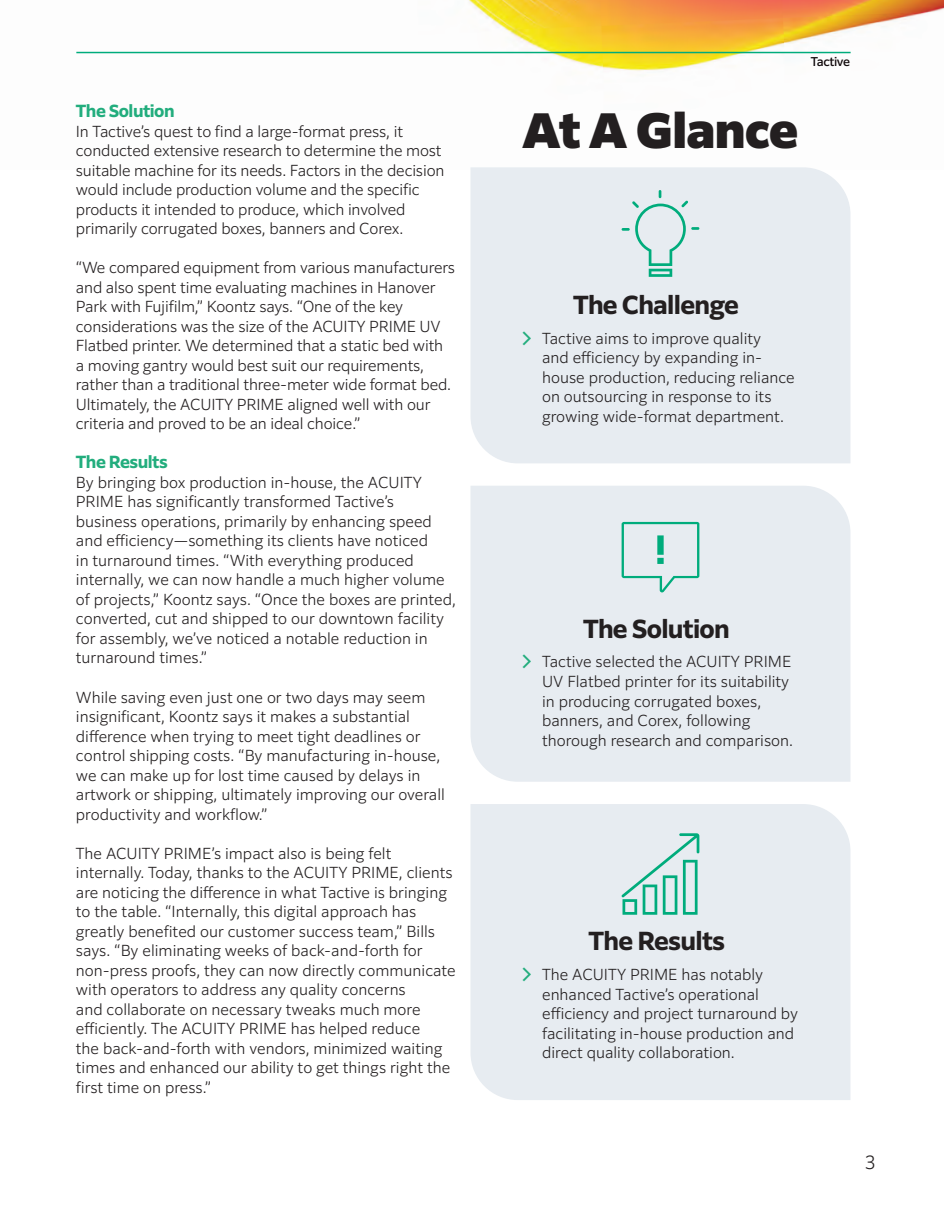
<style>
.page{position:relative;width:944px;height:1214px;background:#fff}
.page>*{position:absolute;margin:0;border:0;box-sizing:border-box;transform-origin:0 0}
.t1{font:900 46.8px "Clarimo UDPE";letter-spacing:-.015em;color:#231f20}
.t2{font:700 24.6px "Clarimo UDPE";letter-spacing:-.03em;color:#231f20}
.t3{font:300 18px "Clarimo UDPE";color:#231f20}
.t4{font:700 16.5px "Clarimo UDPE";letter-spacing:-.03em;color:#22ad7d}
.t5{font:300 15px/19.5px "Clarimo UDPE";color:#231f20}
.t6{font:500 12px "Clarimo UDPE";letter-spacing:-.03em;color:#110a0c}
.s1{color:#22ad7d}
</style>
<div class="page">
<img style="left:76px;top:0;width:868px;height:71px">
<div style="left:470px;top:167px;width:380px;height:296px;background:#e7ecf1"></div>
<svg style="left:621px;top:190px;width:78px;height:87px"></svg>
<div style="left:470px;top:486px;width:380px;height:295px;background:#e7ecf1"></div>
<svg style="left:621px;top:522px;width:78px;height:70px"></svg>
<div style="left:470px;top:804px;width:380px;height:296px;background:#e7ecf1"></div>
<svg style="left:621px;top:833px;width:78px;height:81px"></svg>
<hr style="left:76px;top:52px;width:774px;height:1px;background:#00ac7c">
<p class="t4" style="left:76px;top:98px;width:100px">The Solution</p>
<p class="t5" style="left:76px;top:120px;width:370px">In Tactive’s quest to find a large-format press, it conducted extensive research to determine the most suitable machine for its needs. Factors in the decision would include production volume and the specific products it intended to produce, which involved primarily corrugated boxes, banners and Corex.</p>
<p class="t5" style="left:76px;top:257px;width:380px">“We compared equipment from various manufacturers and also spent time evaluating machines in Hanover Park with Fujifilm,” Koontz says. “One of the key considerations was the size of the ACUITY PRIME UV Flatbed printer. We determined that a static bed with a moving gantry would best suit our requirements, rather than a traditional three-meter wide format bed.<br>Ultimately, the ACUITY PRIME aligned well with our criteria and proved to be an ideal choice.”</p>
<p class="t4" style="left:76px;top:449px;width:93px">The Results</p>
<p class="t5" style="left:76px;top:471px;width:381px">By bringing box production in-house, the ACUITY PRIME has significantly transformed Tactive’s business operations, primarily by enhancing speed and efficiency—something its clients have noticed<br>in turnaround times. “With everything produced internally, we can now handle a much higher volume of projects,” Koontz says. “Once the boxes are printed, converted, cut and shipped to our downtown facility for assembly, we’ve noticed a notable reduction in turnaround times.”</p>
<p class="t5" style="left:76px;top:686px;width:370px">While saving even just one or two days may seem insignificant, Koontz says it makes a substantial difference when trying to meet tight deadlines or control shipping costs. “By manufacturing in-house, we can make up for lost time caused by delays in artwork or shipping, ultimately improving our overall productivity and workflow.”</p>
<p class="t5" style="left:76px;top:842px;width:381px">The ACUITY PRIME’s impact also is being felt internally. Today, thanks to the ACUITY PRIME, clients are noticing the difference in what Tactive is bringing to the table. “Internally, this digital approach has greatly benefited our customer success team,” Bills says. “By eliminating weeks of back-and-forth for non-press proofs, they can now directly communicate with operators to address any quality concerns<br>and collaborate on necessary tweaks much more efficiently. The ACUITY PRIME has helped reduce<br>the back-and-forth with vendors, minimized waiting times and enhanced our ability to get things right the first time on press.”</p>
<p class="t6" style="left:810px;top:52px;width:41px">Tactive</p>
<h1 class="t1" style="left:522px;top:91px;width:277px">At A Glance</h1>
<h2 class="t2" style="left:573px;top:284px;width:167px">The Challenge</h2>
<p class="t5" style="left:542px;top:327px;width:254px;text-indent:-20px"><span class="s1">〉</span> Tactive aims to improve quality<br>and efficiency by expanding in&shy;house production, reducing reliance on outsourcing in response to its growing wide-format department.</p>
<h2 class="t2" style="left:583px;top:608px;width:148px">The Solution</h2>
<p class="t5" style="left:542px;top:651px;width:252px;text-indent:-20px"><span class="s1">〉</span> Tactive selected the ACUITY PRIME UV Flatbed printer for its suitability in producing corrugated boxes, banners, and Corex, following thorough research and comparison.</p>
<h2 class="t2" style="left:588px;top:921px;width:138px">The Results</h2>
<p class="t5" style="left:542px;top:963px;width:257px;text-indent:-20px"><span class="s1">〉</span> The ACUITY PRIME has notably enhanced Tactive’s operational efficiency and project turnaround by facilitating in-house production and direct quality collaboration.</p>
<p class="t3" style="left:864px;top:1147px;width:13px">3</p>
</div>
